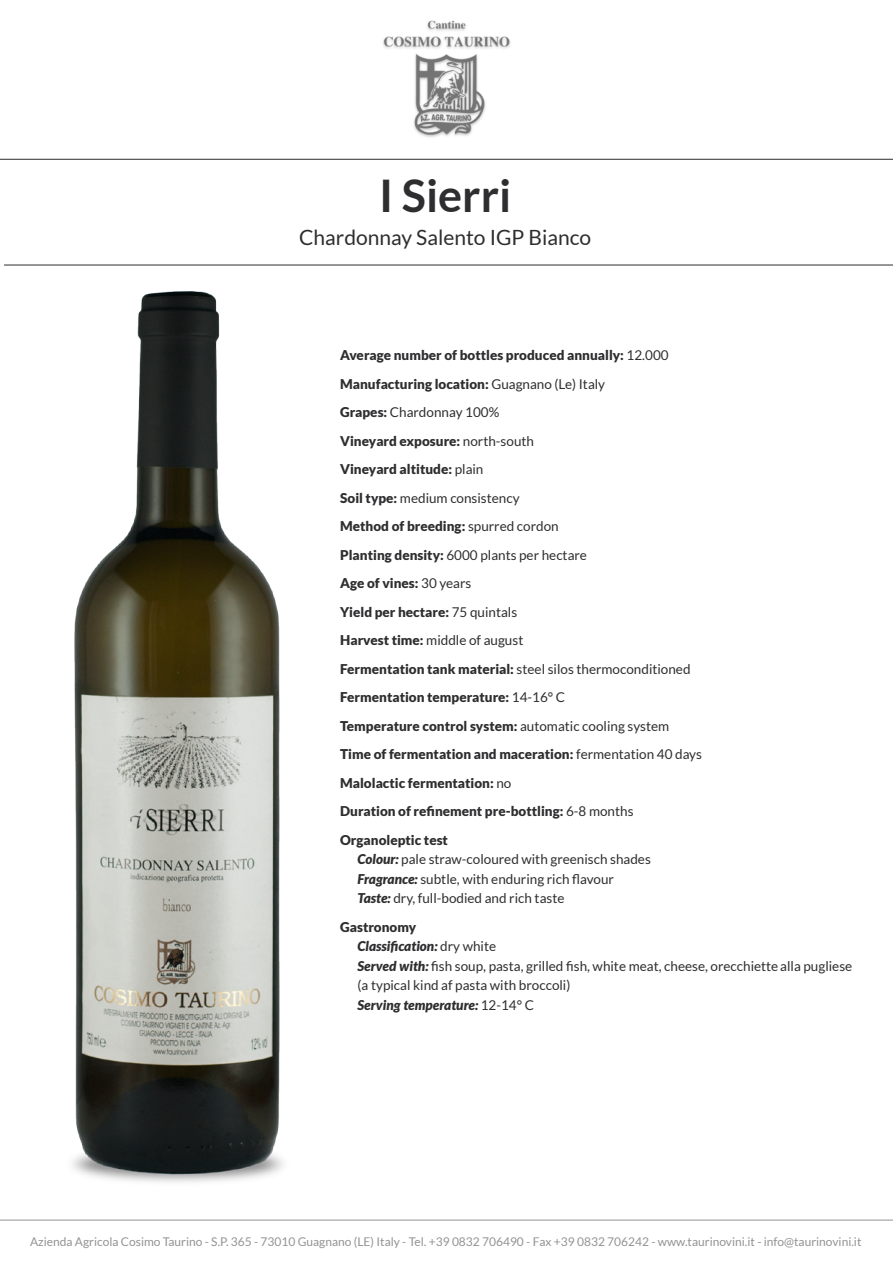
<style>
.page{position:relative;width:893px;height:1263px;background:#fff}
.page>*{position:absolute;margin:0;border:0;box-sizing:border-box;transform-origin:0 0}
.t1{font:700 45px "Lato";color:#2e2e30}
.t2{font:21px "Lato";color:#2e2e30}
.t3{font:900 13.5px/28.5px "Lato";color:#2e2e30}
.t4{font:13.5px/19.5px "Lato";color:#2e2e30}
.t5{font:12px "Lato";color:#939393}
.s1{font-weight:400}
.s2{font-weight:900;font-style:italic}
.s3{font-weight:900}
</style>
<div class="page">
<img style="left:383px;top:20px;width:128px;height:117px">
<img style="left:72px;top:291px;width:212px;height:892px">
<hr style="left:4px;top:265px;width:889px;height:1px;background:#2e2e30">
<hr style="left:0;top:159px;width:893px;height:1px;background:#2e2e30">
<hr style="left:0;top:1220px;width:893px;height:1px;background:#939393">
<h1 class="t1" style="left:379px;top:170px;width:134px">I Sierri</h1>
<h2 class="t2" style="left:299px;top:226px;width:293px">Chardonnay Salento IGP Bianco</h2>
<p class="t3" style="left:340px;top:341px;width:363px">Average number of bottles produced annually: <span class="s1">12.000<br></span>Manufacturing location: <span class="s1">Guagnano (Le) Italy<br></span>Grapes: <span class="s1">Chardonnay 100%<br></span>Vineyard exposure: <span class="s1">north-south<br></span>Vineyard altitude: <span class="s1">plain<br></span>Soil type: <span class="s1">medium consistency<br></span>Method of breeding: <span class="s1">spurred cordon<br></span>Planting density: <span class="s1">6000 plants per hectare<br></span>Age of vines: <span class="s1">30 years<br></span>Yield per hectare: <span class="s1">75 quintals<br></span>Harvest time: <span class="s1">middle of august<br></span>Fermentation tank material: <span class="s1">steel silos thermoconditioned </span>Fermentation temperature: <span class="s1">14-16° C<br></span>Temperature control system: <span class="s1">automatic cooling system </span>Time of fermentation and maceration: <span class="s1">fermentation 40 days </span>Malolactic fermentation: <span class="s1">no<br></span>Duration of refinement pre-bottling: <span class="s1">6-8 months </span>Organoleptic test</p>
<p class="t4" style="left:358px;top:850px;width:295px"><span class="s2">Colour:</span> pale straw-coloured with greenisch shades<br><span class="s2">Fragrance:</span> subtle, with enduring rich flavour<br><span class="s2">Taste:</span> dry, full-bodied and rich taste</p>
<p class="t4" style="left:358px;top:917px;width:496px;text-indent:-17px"><span class="s3">Gastronomy<br></span><span class="s2">Classification:</span> dry white<br><span class="s2">Served with:</span> fish soup, pasta, grilled fish, white meat, cheese, orecchiette alla pugliese (a typical kind af pasta with broccoli)<br><span class="s2">Serving temperature:</span> 12-14° C</p>
<p class="t5" style="left:30px;top:1235px;width:833px">Azienda Agricola Cosimo Taurino - S.P. 365 - 73010 Guagnano (LE) Italy - Tel. +39 0832 706490 - Fax +39 0832 706242 - www.taurinovini.it - info@taurinovini.it</p>
</div>
